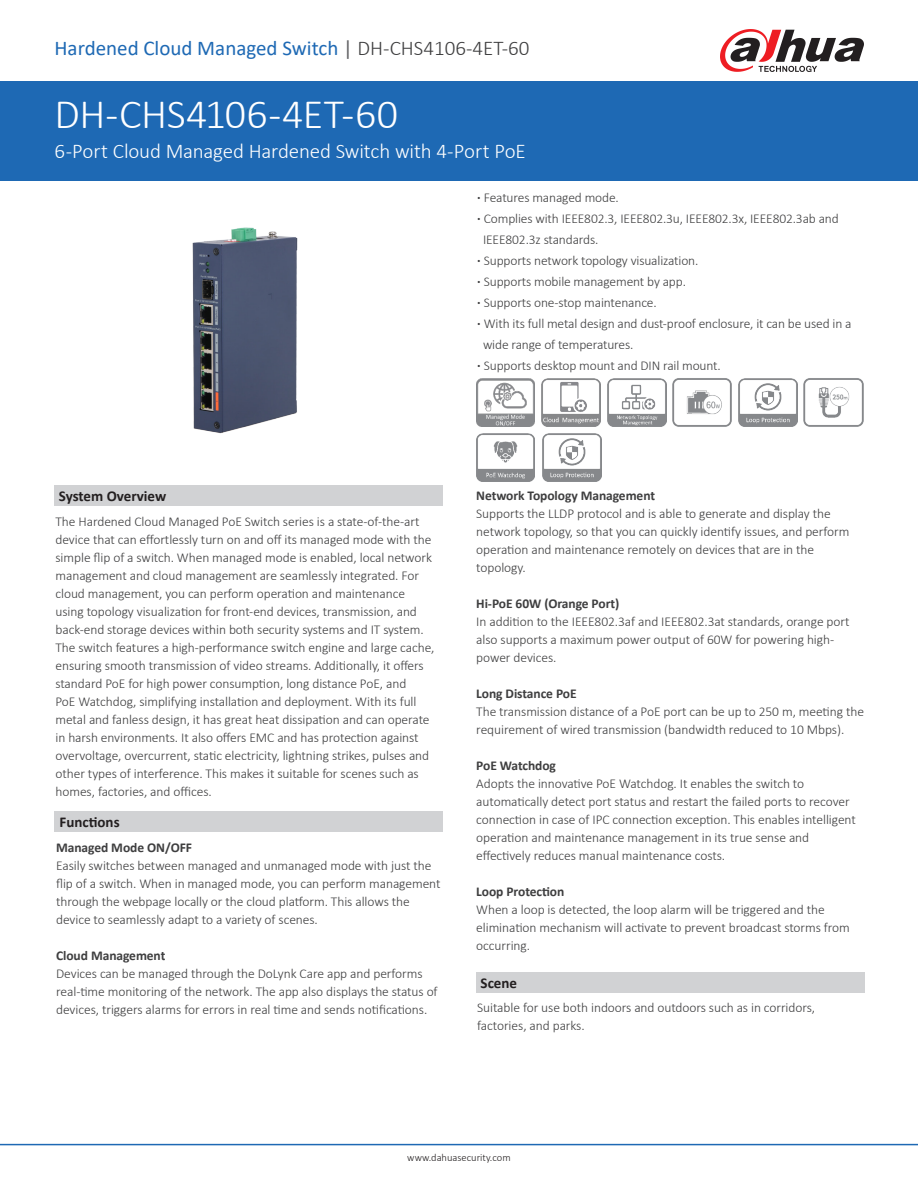
<style>
.page{position:relative;width:918px;height:1188px;background:#fff}
.page>*{position:absolute;margin:0;border:0;box-sizing:border-box;transform-origin:0 0}
.t1{font:300 42px "Calibri";letter-spacing:-.01em;color:#fff}
.t2{font:300 21px "Calibri";letter-spacing:-.01em;color:#fff}
.t3{font:21px "Calibri";color:#1e69b4}
.t4{font:700 15px "Calibri";color:#231f20}
.t5{font:300 13.5px/18px "Calibri";letter-spacing:-.005em;color:#3e3e3f}
.t6{font:700 13.5px "Calibri";letter-spacing:-.005em;color:#3e3e3f}
.t7{font:300 10.5px "Calibri";color:#231f20}
.s1{color:#636366}
.s2{font-weight:300;color:#3e3e3f}
.s3{font-weight:700}
</style>
<div class="page">
<div style="left:0;top:81px;width:918px;height:100px;background:#1e69b4"></div>
<hr style="left:0;top:1144px;width:918px;height:1px;background:#1e69b4">
<svg style="left:720px;top:29px;width:144px;height:43px"></svg>
<img style="left:192px;top:227px;width:106px;height:207px">
<div style="left:54px;top:486px;width:389px;height:20px;background:#d1d2d4"></div>
<div style="left:476px;top:972px;width:389px;height:21px;background:#d1d2d4"></div>
<div style="left:54px;top:811px;width:389px;height:21px;background:#d1d2d4"></div>
<img style="left:542px;top:379px;width:59px;height:47px">
<img style="left:607px;top:379px;width:59px;height:47px">
<img style="left:476px;top:379px;width:59px;height:47px">
<img style="left:738px;top:379px;width:59px;height:47px">
<img style="left:672px;top:378px;width:60px;height:49px">
<img style="left:803px;top:378px;width:61px;height:49px">
<img style="left:476px;top:434px;width:59px;height:47px">
<img style="left:542px;top:434px;width:59px;height:47px">
<p class="t3" style="left:55px;top:34px;width:476px">Hardened Cloud Managed Switch <span class="s1">|</span> <span class="s2">DH-CHS4106-4ET-60</span></p>
<p class="t1" style="left:55px;top:88px;width:345px">DH-CHS4106-4ET-60</p>
<p class="t2" style="left:55px;top:138px;width:473px">6-Port Cloud Managed Hardened Switch with 4-Port PoE</p>
<p class="t5" style="left:477px;top:187px;width:363px;line-height:21px"><span class="s3">·</span> Features managed mode.<br><span class="s3">·</span> Complies with IEEE802.3, IEEE802.3u, IEEE802.3x, IEEE802.3ab and</p>
<p class="t5" style="left:477px;top:229px;width:376px;line-height:21px;text-indent:6px">IEEE802.3z standards.<br><span class="s3">·</span> Supports network topology visualization.<br><span class="s3">·</span> Supports mobile management by app.<br><span class="s3">·</span> Supports one-stop maintenance.<br><span class="s3">·</span> With its full metal design and dust-proof enclosure, it can be used in a</p>
<p class="t5" style="left:477px;top:334px;width:245px;line-height:21px;text-indent:6px">wide range of temperatures.<br><span class="s3">·</span> Supports desktop mount and DIN rail mount.</p>
<p class="t4" style="left:59px;top:486px;width:109px">System Overview</p>
<p class="t5" style="left:56px;top:512px;width:381px">The Hardened Cloud Managed PoE Switch series is a state-of-the-art device that can effortlessly turn on and off its managed mode with the simple flip of a switch. When managed mode is enabled, local network management and cloud management are seamlessly integrated. For cloud management, you can perform operation and maintenance using topology visualization for front-end devices, transmission, and back-end storage devices within both security systems and IT system.<br>The switch features a high-performance switch engine and large cache, ensuring smooth transmission of video streams. Additionally, it offers standard PoE for high power consumption, long distance PoE, and<br>PoE Watchdog, simplifying installation and deployment. With its full metal and fanless design, it has great heat dissipation and can operate in harsh environments. It also offers EMC and has protection against overvoltage, overcurrent, static electricity, lightning strikes, pulses and other types of interference. This makes it suitable for scenes such as homes, factories, and offices.</p>
<p class="t4" style="left:60px;top:811px;width:62px">Functions</p>
<p class="t6" style="left:56px;top:838px;width:138px">Managed Mode ON/OFF</p>
<p class="t5" style="left:56px;top:857px;width:386px">Easily switches between managed and unmanaged mode with just the flip of a switch. When in managed mode, you can perform management through the webpage locally or the cloud platform. This allows the device to seamlessly adapt to a variety of scenes.</p>
<p class="t6" style="left:56px;top:946px;width:111px">Cloud Management</p>
<p class="t5" style="left:56px;top:965px;width:383px">Devices can be managed through the DoLynk Care app and performs real-time monitoring of the network. The app also displays the status of devices, triggers alarms for errors in real time and sends notifications.</p>
<p class="t6" style="left:476px;top:486px;width:180px">Network Topology Management</p>
<p class="t5" style="left:476px;top:505px;width:375px">Supports the LLDP protocol and is able to generate and display the network topology, so that you can quickly identify issues, and perform operation and maintenance remotely on devices that are in the topology.</p>
<p class="t6" style="left:476px;top:594px;width:145px">Hi-PoE 60W (Orange Port)</p>
<p class="t5" style="left:476px;top:613px;width:375px">In addition to the IEEE802.3af and IEEE802.3at standards, orange port also supports a maximum power output of 60W for powering high&shy;power devices.</p>
<p class="t6" style="left:476px;top:684px;width:102px">Long Distance PoE</p>
<p class="t5" style="left:476px;top:703px;width:389px">The transmission distance of a PoE port can be up to 250 m, meeting the requirement of wired transmission (bandwidth reduced to 10 Mbps).</p>
<p class="t6" style="left:476px;top:756px;width:81px">PoE Watchdog</p>
<p class="t5" style="left:476px;top:775px;width:381px">Adopts the innovative PoE Watchdog. It enables the switch to automatically detect port status and restart the failed ports to recover connection in case of IPC connection exception. This enables intelligent operation and maintenance management in its true sense and effectively reduces manual maintenance costs.</p>
<p class="t6" style="left:476px;top:882px;width:90px">Loop Protection</p>
<p class="t5" style="left:476px;top:901px;width:375px">When a loop is detected, the loop alarm will be triggered and the elimination mechanism will activate to prevent broadcast storms from occurring.</p>
<p class="t4" style="left:481px;top:972px;width:38px">Scene</p>
<p class="t5" style="left:477px;top:999px;width:340px">Suitable for use both indoors and outdoors such as in corridors, factories, and parks.</p>
<p class="t7" style="left:407px;top:1151px;width:105px">www.dahuasecurity.com</p>
</div>
